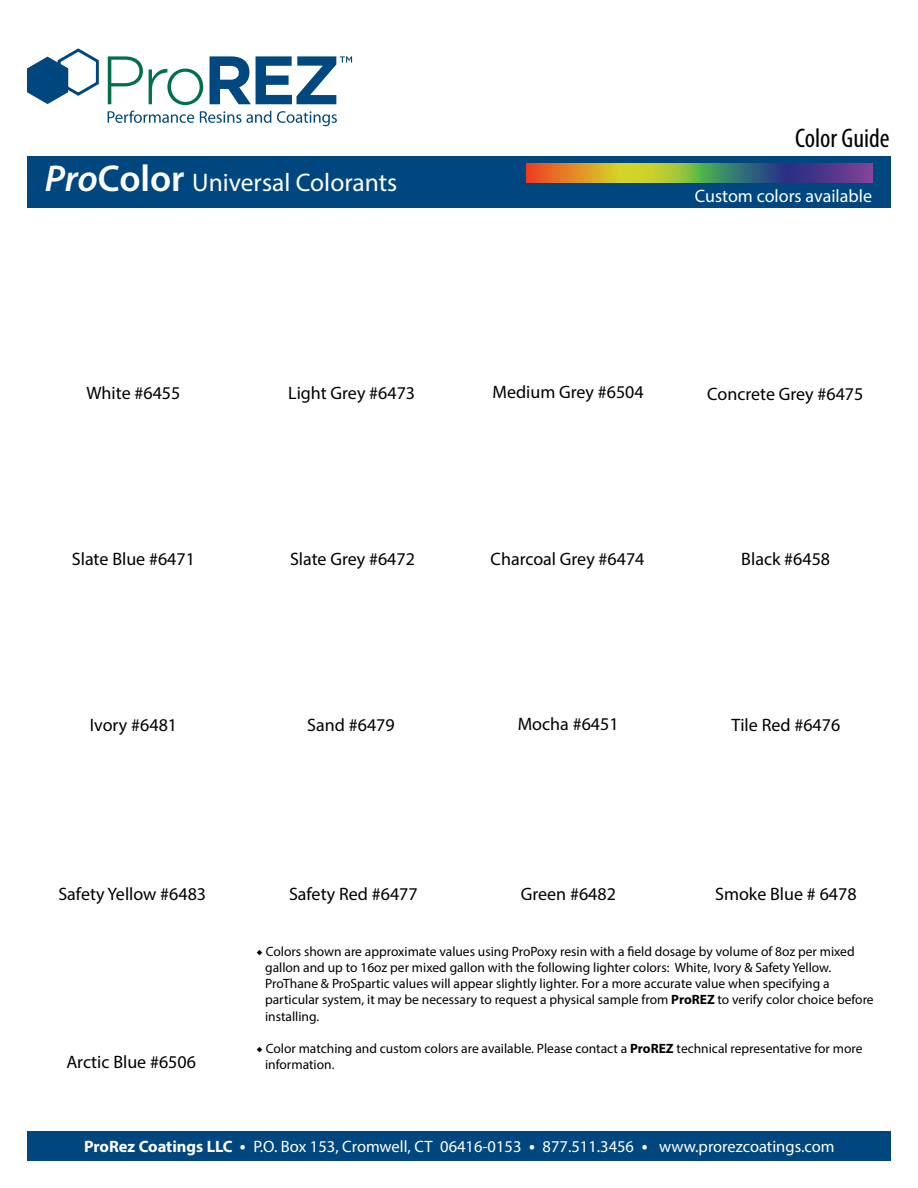
<style>
.page{position:relative;width:918px;height:1188px;background:#fff}
.page>*{position:absolute;margin:0;border:0;box-sizing:border-box;transform-origin:0 0}
.t1{font:condensed 27px "Myriad Pro";color:#000}
.t2{font:25.5px "Myriad Pro";color:#fff}
.t3{font:18px "Myriad Pro";color:#000}
.t4{font:18px "Myriad Pro";color:#fff}
.t5{font:16.5px "Myriad Pro";color:#fff}
.t6{font:13.5px/16.2px "Myriad Pro";color:#000}
.s1{font-weight:600;font-style:italic;font-size:37.5px}
.s2{font-weight:600;font-size:37.5px}
.s3{font-family:"Minion Pro"}
.s4{font-weight:700}
.s5{font-family:"Source Sans Pro";font-weight:600;font-size:18px}
</style>
<div class="page">
<svg style="left:108px;top:56px;width:35px;height:48px"></svg>
<svg style="left:149px;top:69px;width:54px;height:36px"></svg>
<svg style="left:108px;top:111px;width:86px;height:12px"></svg>
<svg style="left:200px;top:111px;width:71px;height:12px"></svg>
<svg style="left:277px;top:111px;width:60px;height:15px"></svg>
<svg style="left:210px;top:56px;width:142px;height:48px"></svg>
<svg style="left:27px;top:48px;width:72px;height:56px"></svg>
<div style="left:27px;top:157px;width:864px;height:51px;background:#00467f"></div>
<svg style="left:526px;top:163px;width:346px;height:19px;background:#877d55"></svg>
<div style="left:27px;top:1132px;width:864px;height:29px;background:#00467f"></div>
<h2 class="t2" style="left:45px;top:167px;width:354px"><span class="s1">Pro</span><span class="s2">Color</span> Universal Colorants</h2>
<h1 class="t1" style="left:795px;top:121px;width:96px">Color Guide</h1>
<h3 class="t4" style="left:695px;top:185px;width:179px">Custom colors available</h3>
<h3 class="t3" style="left:87px;top:381px;width:95px">White #6455</h3>
<h3 class="t3" style="left:288px;top:381px;width:128px">Light Grey #6473</h3>
<h3 class="t3" style="left:493px;top:380px;width:153px">Medium Grey #6504</h3>
<h3 class="t3" style="left:707px;top:383px;width:158px">Concrete Grey #6475</h3>
<h3 class="t3" style="left:72px;top:548px;width:125px">Slate Blue #6471</h3>
<h3 class="t3" style="left:290px;top:548px;width:126px">Slate Grey #6472</h3>
<h3 class="t3" style="left:491px;top:548px;width:155px">Charcoal Grey #6474</h3>
<h3 class="t3" style="left:741px;top:548px;width:90px">Black #6458</h3>
<h3 class="t3" style="left:90px;top:714px;width:89px">Ivory #6481</h3>
<h3 class="t3" style="left:307px;top:714px;width:89px">Sand #6479</h3>
<h3 class="t3" style="left:518px;top:713px;width:102px">Mocha #6451</h3>
<h3 class="t3" style="left:732px;top:714px;width:110px">Tile Red #6476</h3>
<h3 class="t3" style="left:58px;top:882px;width:149px">Safety Yellow #6483</h3>
<h3 class="t3" style="left:521px;top:882px;width:97px">Green #6482</h3>
<h3 class="t3" style="left:289px;top:883px;width:130px">Safety Red #6477</h3>
<h3 class="t3" style="left:715px;top:883px;width:143px">Smoke Blue # 6478</h3>
<h3 class="t3" style="left:66px;top:1051px;width:131px">Arctic Blue #6506</h3>
<p class="t6" style="left:265px;top:943px;width:610px;text-indent:-9px"><span class="s3">◆</span> Colors shown are approximate values using ProPoxy resin with a field dosage by volume of 8oz per mixed gallon and up to 16oz per mixed gallon with the following lighter colors: White, Ivory &amp; Safety Yellow.<br>ProThane &amp; ProSpartic values will appear slightly lighter. For a more accurate value when specifying a particular system, it may be necessary to request a physical sample from <span class="s4">ProREZ</span> to verify color choice before installing.</p>
<p class="t6" style="left:265px;top:1040px;width:599px;text-indent:-9px"><span class="s3">◆</span> Color matching and custom colors are available. Please contact a <span class="s4">ProREZ</span> technical representative for more information.</p>
<p class="t5" style="left:84px;top:1136px;width:752px"><span class="s4">ProRez Coatings LLC</span> <span class="s5">•</span> P.O. Box 153, Cromwell, CT 06416-0153 <span class="s5">•</span> 877.511.3456 <span class="s5">•</span> www.prorezcoatings.com</p>
</div>
